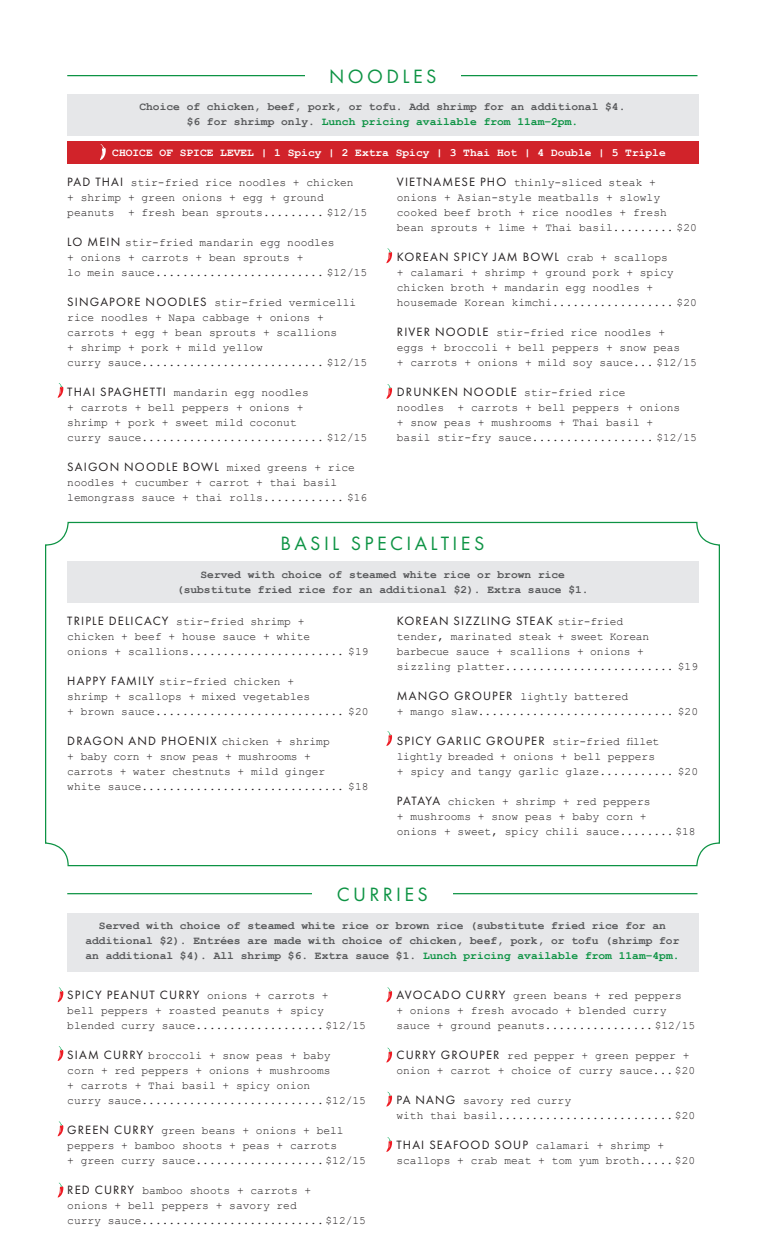
<style>
.page{position:relative;width:765px;height:1260px;background:#fff}
.page>*{position:absolute;margin:0;border:0;box-sizing:border-box;transform-origin:0 0}
.t1{font:20px "Futura PT";letter-spacing:.17em;color:#0d9344}
.t2{font:12.5px "Futura PT";letter-spacing:.09em;color:#231f20}
.t3{font:11.25px/15px "Courier New";color:#231f20}
.t4{font:700 11.25px/15px "Courier New";color:#57585a;text-align:center}
.t5{font:11.25px/15px "Courier New";letter-spacing:-.02em;color:#231f20}
.t6{font:700 11.25px "Courier New";color:#fff}
.t7{font:700 11.25px "Courier New";color:#0d9344}
.s1{color:#57585a}
.s2{font-family:"Futura PT";font-size:12.5px}
.s3{font-family:"Courier New";font-size:11.25px}
.s4{color:#0d9344}
</style>
<div class="page">
<div style="left:67px;top:94px;width:631px;height:41px;background:#e6e7e9"></div>
<div style="left:67px;top:141px;width:631px;height:22px;background:#d1232a"></div>
<hr style="left:67px;top:75px;width:630px;height:1px;background:#0d9344">
<div style="left:67px;top:913px;width:631px;height:58px;background:#e6e7e9"></div>
<svg style="left:100px;top:144px;width:6px;height:16px"></svg>
<svg style="left:386px;top:384px;width:6px;height:15px"></svg>
<svg style="left:386px;top:248px;width:6px;height:15px"></svg>
<svg style="left:57px;top:1183px;width:6px;height:15px"></svg>
<svg style="left:57px;top:1121px;width:6px;height:15px"></svg>
<div style="left:67px;top:561px;width:631px;height:41px;background:#e6e7e9"></div>
<svg style="left:386px;top:731px;width:6px;height:15px"></svg>
<svg style="left:57px;top:383px;width:6px;height:15px"></svg>
<svg style="left:386px;top:987px;width:6px;height:15px"></svg>
<svg style="left:386px;top:1048px;width:6px;height:15px"></svg>
<svg style="left:386px;top:1092px;width:6px;height:15px"></svg>
<svg style="left:386px;top:1137px;width:6px;height:15px"></svg>
<svg style="left:57px;top:1046px;width:6px;height:15px"></svg>
<svg style="left:57px;top:987px;width:6px;height:15px"></svg>
<hr style="left:67px;top:893px;width:630px;height:1px;background:#0d9344">
<div style="left:312px;top:886px;width:141px;height:15px;background:#fff"></div>
<div style="left:305px;top:68px;width:156px;height:15px;background:#fff"></div>
<p class="t1" style="left:329px;top:64px;width:109px">NOODLES</p>
<p class="t4" style="left:139px;top:99px;width:487px">Choice of chicken, beef, pork, or tofu. Add shrimp for an additional $4.</p>
<p class="t7" style="left:187px;top:115px;width:393px"><span class="s1">$6 for shrimp only.</span> Lunch pricing available from 11am–2pm.</p>
<p class="t6" style="left:112px;top:146px;width:555px">CHOICE OF SPICE LEVEL | 1 Spicy | 2 Extra Spicy | 3 Thai Hot | 4 Double | 5 Triple</p>
<p class="t3" style="left:67px;top:175px;width:301px"><span class="s2">PAD THAI</span> stir-fried rice noodles + chicken<br>+ shrimp + green onions + egg + ground peanuts + fresh bean sprouts......... $12/15</p>
<p class="t3" style="left:67px;top:235px;width:301px"><span class="s2">LO MEIN</span> stir-fried mandarin egg noodles<br>+ onions + carrots + bean sprouts +<br>lo mein sauce......................... $12/15</p>
<p class="t3" style="left:67px;top:295px;width:301px"><span class="s2">SINGAPORE NOODLES</span> stir-fried vermicelli rice noodles + Napa cabbage + onions + carrots + egg + bean sprouts + scallions<br>+ shrimp + pork + mild yellow<br>curry sauce........................... $12/15</p>
<p class="t3" style="left:67px;top:385px;width:301px"><span class="s2">THAI SPAGHETTI</span> mandarin egg noodles<br>+ carrots + bell peppers + onions +<br>shrimp + pork + sweet mild coconut<br>curry sauce........................... $12/15</p>
<p class="t2" style="left:67px;top:460px;width:289px">SAIGON NOODLE BOWL <span class="s3">mixed greens + rice</span></p>
<p class="t3" style="left:67px;top:475px;width:301px">noodles + cucumber + carrot + thai basil lemongrass sauce + thai rolls............ $16</p>
<p class="t3" style="left:397px;top:175px;width:301px"><span class="s2">VIETNAMESE PHO</span> thinly-sliced steak + onions + Asian-style meatballs + slowly cooked beef broth + rice noodles + fresh<br>bean sprouts + lime + Thai basil......... $20</p>
<p class="t2" style="left:397px;top:250px;width:273px">KOREAN SPICY JAM BOWL <span class="s3">crab + scallops</span></p>
<p class="t3" style="left:397px;top:265px;width:301px">+ calamari + shrimp + ground pork + spicy chicken broth + mandarin egg noodles + housemade Korean kimchi.................. $20</p>
<p class="t3" style="left:397px;top:325px;width:301px"><span class="s2">RIVER NOODLE</span> stir-fried rice noodles +<br>eggs + broccoli + bell peppers + snow peas<br>+ carrots + onions + mild soy sauce... $12/15</p>
<p class="t3" style="left:397px;top:385px;width:301px"><span class="s2">DRUNKEN NOODLE</span> stir-fried rice<br>noodles + carrots + bell peppers + onions<br>+ snow peas + mushrooms + Thai basil +<br>basil stir-fry sauce.................. $12/15</p>
<p class="t1" style="left:281px;top:532px;width:205px">BASIL SPECIALTIES</p>
<p class="t4" style="left:177px;top:567px;width:413px">Served with choice of steamed white rice or brown rice (substitute fried rice for an additional $2). Extra sauce $1.</p>
<p class="t3" style="left:67px;top:613px;width:303px"><span class="s2">TRIPLE DELICACY</span> stir-fried shrimp +<br>chicken + beef + house sauce + white<br>onions + scallions....................... $19</p>
<p class="t3" style="left:67px;top:673px;width:303px"><span class="s2">HAPPY FAMILY</span> stir-fried chicken +<br>shrimp + scallops + mixed vegetables<br>+ brown sauce............................ $20</p>
<p class="t2" style="left:67px;top:733px;width:264px">DRAGON AND PHOENIX <span class="s3">chicken + shrimp</span></p>
<p class="t5" style="left:67px;top:748px;width:303px">+ baby corn + snow peas + mushrooms +<br>carrots + water chestnuts + mild ginger<br>white sauce.............................. $18</p>
<p class="t2" style="left:397px;top:613px;width:228px">KOREAN SIZZLING STEAK <span class="s3">stir-fried</span></p>
<p class="t3" style="left:397px;top:628px;width:303px">tender, marinated steak + sweet Korean barbecue sauce + scallions + onions + sizzling platter......................... $19</p>
<p class="t3" style="left:397px;top:688px;width:303px"><span class="s2">MANGO GROUPER</span> lightly battered<br>+ mango slaw............................. $20</p>
<p class="t2" style="left:397px;top:733px;width:264px">SPICY GARLIC GROUPER <span class="s3">stir-fried fillet</span></p>
<p class="t3" style="left:397px;top:748px;width:303px">lightly breaded + onions + bell peppers<br>+ spicy and tangy garlic glaze........... $20</p>
<p class="t3" style="left:397px;top:793px;width:300px"><span class="s2">PATAYA</span> chicken + shrimp + red peppers<br>+ mushrooms + snow peas + baby corn +<br>onions + sweet, spicy chili sauce........ $18</p>
<p class="t1" style="left:337px;top:882px;width:93px">CURRIES</p>
<p class="t4" style="left:85px;top:917px;width:596px">Served with choice of steamed white rice or brown rice (substitute fried rice for an additional $2). Entrées are made with choice of chicken, beef, pork, or tofu (shrimp for an additional $4). All shrimp $6. Extra sauce $1. <span class="s4">Lunch pricing available from 11am–4pm.</span></p>
<p class="t2" style="left:67px;top:988px;width:263px">SPICY PEANUT CURRY <span class="s3">onions + carrots +</span></p>
<p class="t3" style="left:67px;top:1003px;width:300px">bell peppers + roasted peanuts + spicy blended curry sauce................... $12/15</p>
<p class="t3" style="left:67px;top:1048px;width:300px"><span class="s2">SIAM CURRY</span> broccoli + snow peas + baby<br>corn + red peppers + onions + mushrooms<br>+ carrots + Thai basil + spicy onion<br>curry sauce........................... $12/15</p>
<p class="t3" style="left:67px;top:1123px;width:300px"><span class="s2">GREEN CURRY</span> green beans + onions + bell peppers + bamboo shoots + peas + carrots<br>+ green curry sauce................... $12/15</p>
<p class="t3" style="left:67px;top:1183px;width:300px"><span class="s2">RED CURRY</span> bamboo shoots + carrots +<br>onions + bell peppers + savory red<br>curry sauce........................... $12/15</p>
<p class="t3" style="left:396px;top:988px;width:300px"><span class="s2">AVOCADO CURRY</span> green beans + red peppers<br>+ onions + fresh avocado + blended curry sauce + ground peanuts................ $12/15</p>
<p class="t3" style="left:396px;top:1048px;width:300px"><span class="s2">CURRY GROUPER</span> red pepper + green pepper + onion + carrot + choice of curry sauce... $20</p>
<p class="t3" style="left:396px;top:1093px;width:300px"><span class="s2">PA NANG</span> savory red curry<br>with thai basil.......................... $20</p>
<p class="t3" style="left:396px;top:1138px;width:300px"><span class="s2">THAI SEAFOOD SOUP</span> calamari + shrimp + scallops + crab meat + tom yum broth..... $20</p>
</div>
